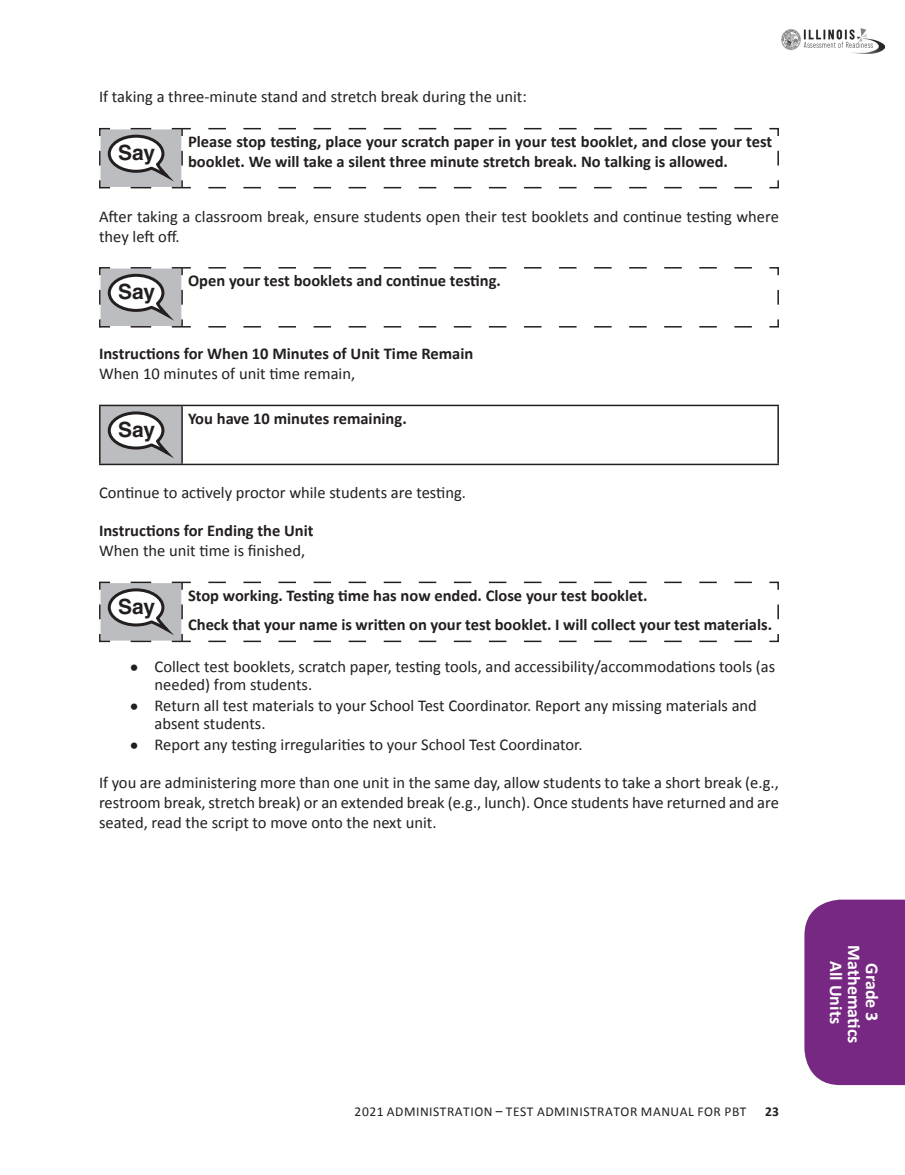
<style>
.page{position:relative;width:905px;height:1175px;background:#fff}
.page>*{position:absolute;margin:0;border:0;box-sizing:border-box;transform-origin:0 0}
.t1{font:700 21px "Helvetica LT Std";letter-spacing:-.01em;color:#231f20}
.t2{font:700 18px/18px "Calibri";color:#fff;text-align:center}
.t3{font:16.5px/19.8px "Calibri";color:#231f20}
.t4{font:700 16.5px/19.8px "Calibri";color:#231f20}
.t5{font:13.5px "Calibri";letter-spacing:.04em;color:#231f20}
.t6{font:700 13.5px "Calibri";color:#231f20}
.s1{font-size:20.25px}
</style>
<div class="page">
<div style="left:804px;top:899px;width:100px;height:186px;background:#772882"></div>
<img style="left:782px;top:29px;width:102px;height:24px">
<svg style="left:99px;top:127px;width:680px;height:62px"></svg>
<svg style="left:99px;top:267px;width:680px;height:61px"></svg>
<div style="left:100px;top:405px;width:82px;height:59px;background:#bcbdc0"></div>
<hr style="left:99px;top:405px;width:83px;height:1px;background:#231f20">
<hr style="left:99px;top:406px;width:1px;height:57px;background:#231f20">
<hr style="left:182px;top:405px;width:596px;height:1px;background:#231f20">
<hr style="left:181px;top:406px;width:2px;height:57px;background:#231f20">
<hr style="left:777px;top:406px;width:1px;height:57px;background:#231f20">
<hr style="left:99px;top:463px;width:83px;height:2px;background:#231f20">
<hr style="left:182px;top:463px;width:596px;height:2px;background:#231f20">
<svg style="left:108px;top:411px;width:62px;height:44px"></svg>
<svg style="left:99px;top:581px;width:680px;height:62px"></svg>
<p class="t3" style="left:99px;top:87px;width:429px">If taking a three-minute stand and stretch break during the unit:</p>
<p class="t1" style="left:118px;top:140px;width:38px">Say</p>
<p class="t4" style="left:188px;top:131px;width:585px">Please stop testing, place your scratch paper in your test booklet, and close your test booklet. We will take a silent three minute stretch break. No talking is allowed.</p>
<p class="t3" style="left:99px;top:206px;width:681px">After taking a classroom break, ensure students open their test booklets and continue testing where they left off.</p>
<p class="t1" style="left:118px;top:279px;width:38px">Say</p>
<p class="t4" style="left:188px;top:270px;width:314px">Open your test booklets and continue testing.</p>
<p class="t4" style="left:99px;top:343px;width:376px">Instructions for When 10 Minutes of Unit Time Remain</p>
<p class="t3" style="left:99px;top:363px;width:258px">When 10 minutes of unit time remain,</p>
<p class="t1" style="left:118px;top:417px;width:38px">Say</p>
<p class="t4" style="left:188px;top:408px;width:220px">You have 10 minutes remaining.</p>
<p class="t3" style="left:99px;top:482px;width:368px">Continue to actively proctor while students are testing.</p>
<p class="t4" style="left:99px;top:520px;width:216px">Instructions for Ending the Unit</p>
<p class="t3" style="left:99px;top:540px;width:208px">When the unit time is finished,</p>
<p class="t1" style="left:118px;top:593px;width:38px">Say</p>
<p class="t4" style="left:188px;top:580px;width:585px;line-height:28.8px">Stop working. Testing time has now ended. Close your test booklet.<br>Check that your name is written on your test booklet. I will collect your test materials.</p>
<p class="t3" style="left:154px;top:657px;width:622px;line-height:18px;text-indent:-26px"><span class="s1">•</span> Collect test booklets, scratch paper, testing tools, and accessibility/accommodations tools (as needed) from students.</p>
<p class="t3" style="left:154px;top:696px;width:604px;line-height:18px;text-indent:-26px"><span class="s1">•</span> Return all test materials to your School Test Coordinator. Report any missing materials and absent students.</p>
<p class="t3" style="left:129px;top:734px;width:455px"><span class="s1">•</span> Report any testing irregularities to your School Test Coordinator.</p>
<p class="t3" style="left:99px;top:772px;width:681px;text-align:justify">If you are administering more than one unit in the same day, allow students to take a short break (e.g., restroom break, stretch break) or an extended break (e.g., lunch). Once students have returned and are seated, read the script to move onto the next unit.</p>
<p class="t5" style="left:354px;top:1102px;width:393px">2021 ADMINISTRATION – TEST ADMINISTRATOR MANUAL FOR PBT</p>
<p class="t6" style="left:765px;top:1102px;width:15px">23</p>
<p class="t2" style="left:881px;top:945px;width:100px;rotate:90deg">Grade 3<br>Mathematics<br>All Units</p>
</div>
